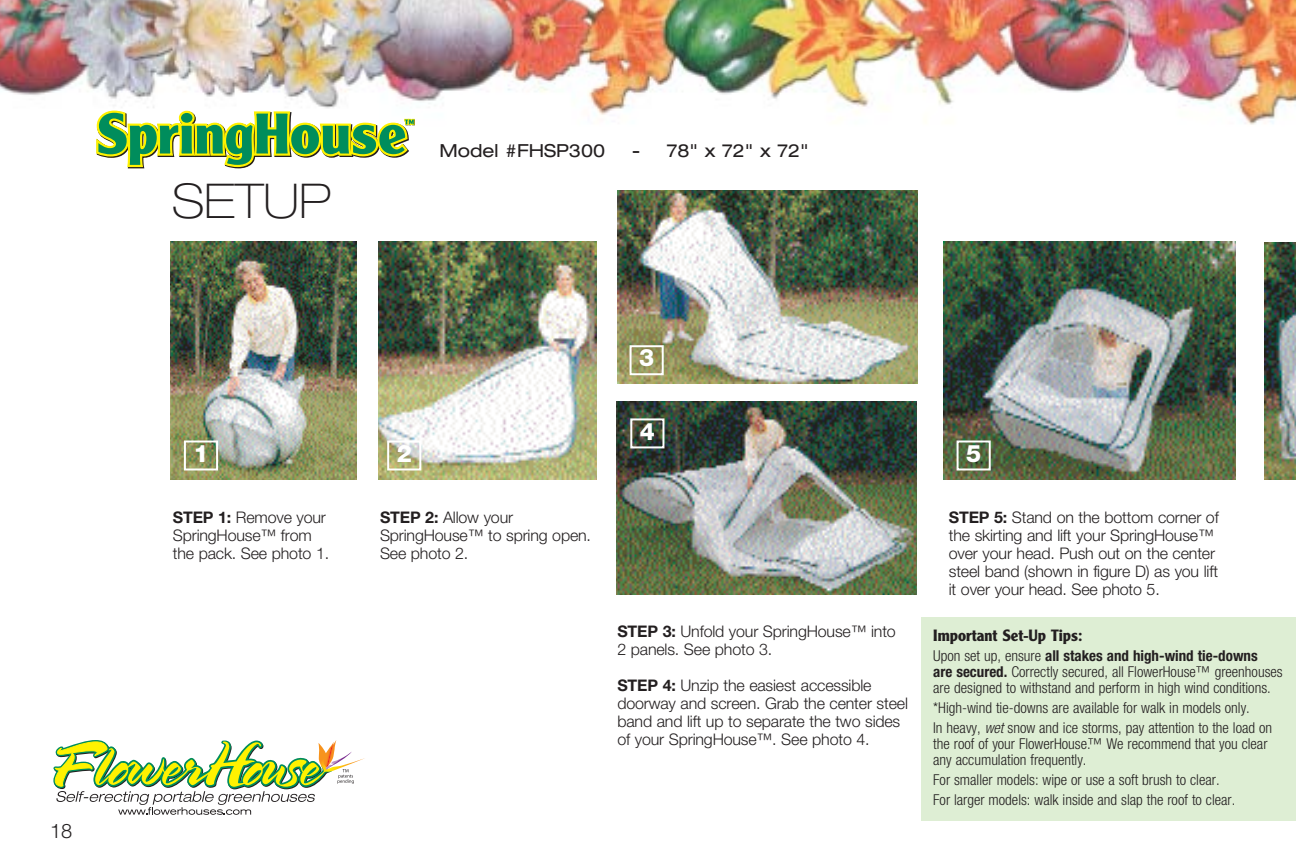
<style>
.page{position:relative;width:1296px;height:864px;background:#fff}
.page>*{position:absolute;margin:0;border:0;box-sizing:border-box;transform-origin:0 0}
.t1{font:100 expanded 48px "Helvetica Neue";color:#231f20}
.t2{font:800 24px "Helvetica Neue";color:#fff}
.t3{font:300 20px "Helvetica Neue";color:#231f20}
.t4{font:expanded 18px "Helvetica Neue";color:#231f20}
.t5{font:300 16px/18px "Helvetica Neue";letter-spacing:-.01em;color:#231f20}
.t6{font:700 16px "Clearface Gothic LH";color:#231f20}
.t7{font:300 condensed 15px/16px "Helvetica Neue";color:#231f20}
.s1{font-weight:700}
.s2{font-style:italic}
</style>
<div class="page">
<img style="left:0;top:0;width:1296px;height:125px">
<svg style="left:53px;top:740px;width:312px;height:75px"></svg>
<img style="left:170px;top:242px;width:187px;height:238px">
<img style="left:378px;top:242px;width:218px;height:238px">
<img style="left:617px;top:190px;width:300px;height:194px">
<img style="left:617px;top:401px;width:300px;height:193px">
<img style="left:944px;top:242px;width:292px;height:238px">
<img style="left:1265px;top:242px;width:31px;height:238px">
<svg style="left:94px;top:109px;width:321px;height:60px"></svg>
<div style="left:184px;top:440px;width:34px;height:30px;border:2px solid #fff"></div>
<div style="left:387px;top:440px;width:34px;height:30px;border:2px solid #fff"></div>
<div style="left:630px;top:418px;width:34px;height:30px;border:2px solid #fff"></div>
<div style="left:630px;top:345px;width:34px;height:30px;border:2px solid #fff"></div>
<div style="left:957px;top:440px;width:34px;height:30px;border:2px solid #fff"></div>
<div style="left:921px;top:618px;width:375px;height:203px;background:#deeed4"></div>
<p class="t3" style="left:50px;top:823px;width:24px">18</p>
<h1 class="t1" style="left:172px;top:184px;width:161px">SETUP</h1>
<p class="t4" style="left:440px;top:144px;width:167px">Model #FHSP300</p>
<p class="t4" style="left:632px;top:144px;width:178px">- 78" x 72" x 72"</p>
<h2 class="t2" style="left:193px;top:444px;width:17px">1</h2>
<h2 class="t2" style="left:397px;top:444px;width:17px">2</h2>
<p class="t5" style="left:173px;top:510px;width:158px"><span class="s1">STEP 1:</span> Remove your<br>SpringHouse™ from the pack. See photo 1.</p>
<p class="t5" style="left:380px;top:510px;width:213px"><span class="s1">STEP 2:</span> Allow your<br>SpringHouse™ to spring open.<br>See photo 2.</p>
<h2 class="t2" style="left:639px;top:349px;width:17px">3</h2>
<h2 class="t2" style="left:640px;top:422px;width:17px">4</h2>
<p class="t5" style="left:617px;top:624px;width:280px"><span class="s1">STEP 3:</span> Unfold your SpringHouse™ into<br>2 panels. See photo 3.</p>
<p class="t5" style="left:617px;top:678px;width:292px"><span class="s1">STEP 4:</span> Unzip the easiest accessible doorway and screen. Grab the center steel band and lift up to separate the two sides of your SpringHouse™. See photo 4.</p>
<h2 class="t2" style="left:966px;top:444px;width:17px">5</h2>
<p class="t5" style="left:949px;top:510px;width:271px"><span class="s1">STEP 5:</span> Stand on the bottom corner of the skirting and lift your SpringHouse™ over your head. Push out on the center steel band (shown in figure D) as you lift it over your head. See photo 5.</p>
<p class="t6" style="left:933px;top:630px;width:151px">Important Set-Up Tips:</p>
<p class="t7" style="left:933px;top:649px;width:351px">Upon set up, ensure <span class="s1">all stakes and high-wind tie-downs<br>are secured.</span> Correctly secured, all FlowerHouse™ greenhouses are designed to withstand and perform in high wind conditions.</p>
<p class="t7" style="left:933px;top:699px;width:340px;line-height:20px">*High-wind tie-downs are available for walk in models only.<br>In heavy, <span class="s2">wet</span> snow and ice storms, pay attention to the load on</p>
<p class="t7" style="left:933px;top:737px;width:336px">the roof of your FlowerHouse.™ We recommend that you clear any accumulation frequently.</p>
<p class="t7" style="left:933px;top:771px;width:304px;line-height:20px">For smaller models: wipe or use a soft brush to clear.<br>For larger models: walk inside and slap the roof to clear.</p>
</div>
